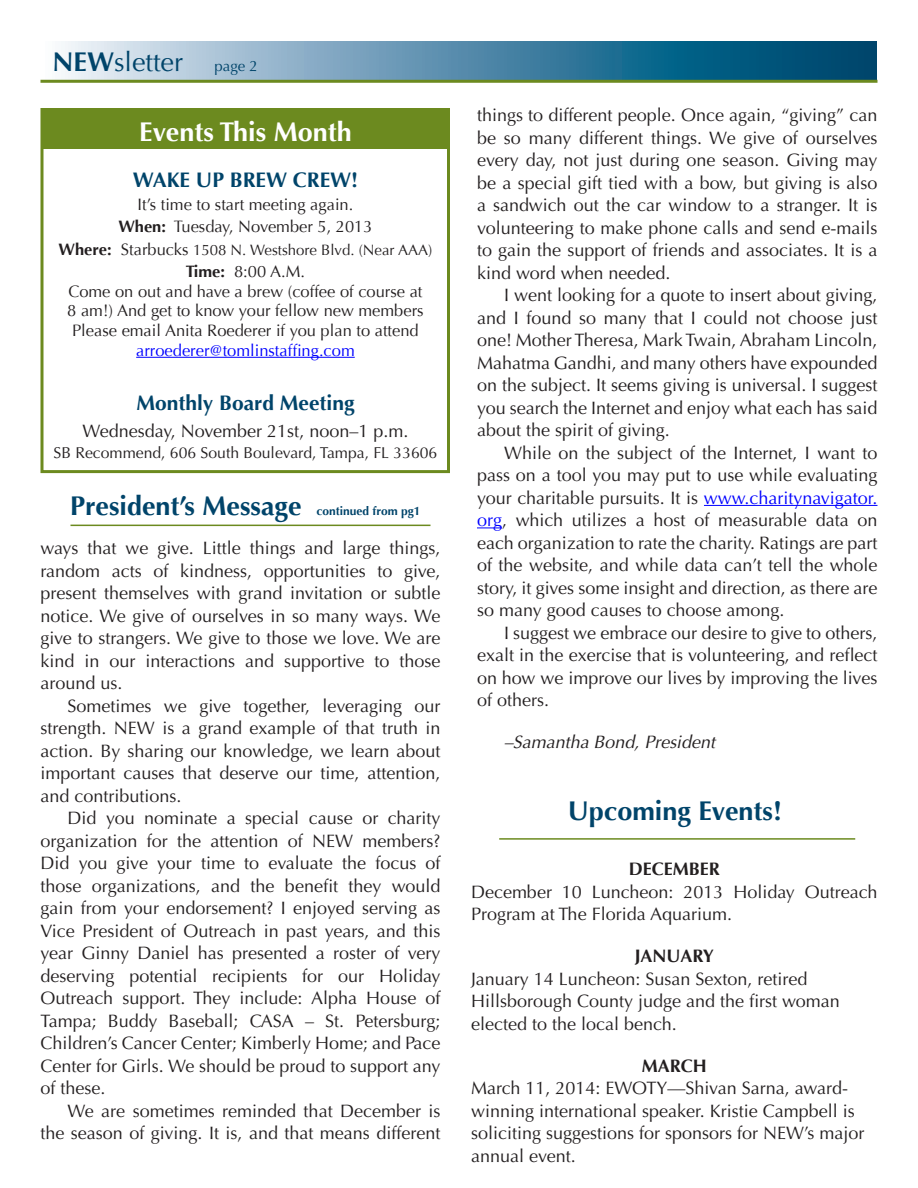
<style>
.page{position:relative;width:918px;height:1188px;background:#fff}
.page>*{position:absolute;margin:0;border:0;box-sizing:border-box;transform-origin:0 0}
.t1{font:700 27px "Optima";color:#00446a}
.t2{font:27px "Optima";color:#00446a}
.t3{font:700 27px "Optima";color:#fff}
.t4{font:700 21px "Optima";color:#00446a}
.t5{font:18px/22.5px "Optima";color:#231f20;text-align:justify}
.t6{font:italic 18px "Optima";color:#231f20}
.t7{font:700 18px "Optima";color:#231f20}
.t8{font:16.5px/19.5px "Optima";color:#231f20}
.t9{font:16.5px "Optima";color:#00f}
.t10{font:15.75px "Optima";color:#231f20}
.t11{font:15px "Optima";color:#231f20}
.t12{font:700 12px "Optima";color:#00446a}
.s1{font-weight:700}
.s2{font-size:15px}
.s3{font-weight:700;font-size:16.5px}
.s4{font-size:16.5px}
.s5{color:#00f}
</style>
<div class="page">
<div style="left:42px;top:109px;width:408px;height:40px;background:#6c8a1f"></div>
<div style="left:40px;top:108px;width:410px;height:365px;border:3px solid #6c8a1f"></div>
<svg style="left:41px;top:41px;width:836px;height:39px;background:#5e92ae"></svg>
<hr style="left:40px;top:80px;width:838px;height:3px;background:#6c8a1f">
<hr style="left:136px;top:357px;width:219px;height:1px;background:#00f">
<hr style="left:70px;top:525px;width:360px;height:1px;background:#6c8a1f">
<hr style="left:499px;top:838px;width:356px;height:2px;background:#6c8a1f">
<hr style="left:704px;top:505px;width:173px;height:1px;background:#00f">
<svg style="left:477px;top:527px;width:25px;height:1px"></svg>
<p class="t2" style="left:52px;top:46px;width:207px"><span class="s1">NEW</span>sletter <span class="s2">page 2</span></p>
<p class="t3" style="left:139px;top:116px;width:214px">Events This Month</p>
<p class="t4" style="left:133px;top:168px;width:227px">WAKE UP BREW CREW!</p>
<p class="t8" style="left:138px;top:194px;width:217px">It’s time to start meeting again.</p>
<p class="t8" style="left:118px;top:217px;width:256px"><span class="s1">When:</span> Tuesday, November 5, 2013</p>
<p class="t11" style="left:59px;top:241px;width:375px"><span class="s3">Where:</span> <span class="s4">Starbucks</span> 1508 N. Westshore Blvd. (Near AAA)</p>
<p class="t8" style="left:186px;top:262px;width:121px"><span class="s1">Time:</span> 8:00 A.M.</p>
<p class="t8" style="left:67px;top:282px;width:358px">Come on out and have a brew (coffee of course at<br>8 am!) And get to know your fellow new members</p>
<p class="t8" style="left:72px;top:321px;width:348px">Please email Anita Roederer if you plan to attend</p>
<p class="t9" style="left:136px;top:340px;width:220px">arroederer@tomlinstaffing.com</p>
<p class="t4" style="left:136px;top:390px;width:220px">Monthly Board Meeting</p>
<p class="t5" style="left:83px;top:420px;width:327px">Wednesday, November 21st, noon–1 p.m.</p>
<p class="t10" style="left:54px;top:443px;width:385px">SB Recommend, 606 South Boulevard, Tampa, FL 33606</p>
<p class="t1" style="left:70px;top:490px;width:233px">President’s Message</p>
<p class="t12" style="left:317px;top:504px;width:105px">continued from pg1</p>
<p class="t5" style="left:40px;top:537px;width:402px">ways that we give. Little things and large things, random acts of kindness, opportunities to give, present themselves with grand invitation or subtle notice. We give of ourselves in so many ways. We give to strangers. We give to those we love. We are kind in our interactions and supportive to those around us.</p>
<p class="t5" style="left:40px;top:695px;width:402px;text-indent:27px">Sometimes we give together, leveraging our strength. NEW is a grand example of that truth in action. By sharing our knowledge, we learn about important causes that deserve our time, attention, and contributions.</p>
<p class="t5" style="left:40px;top:807px;width:402px;text-indent:27px">Did you nominate a special cause or charity organization for the attention of NEW members?<br>Did you give your time to evaluate the focus of those organizations, and the benefit they would gain from your endorsement? I enjoyed serving as Vice President of Outreach in past years, and this year Ginny Daniel has presented a roster of very deserving potential recipients for our Holiday Outreach support. They include: Alpha House of Tampa; Buddy Baseball; CASA – St. Petersburg; Children’s Cancer Center; Kimberly Home; and Pace Center for Girls. We should be proud to support any of these.</p>
<p class="t5" style="left:40px;top:1100px;width:402px;text-align:right">We are sometimes reminded that December is the season of giving. It is, and that means different</p>
<p class="t5" style="left:477px;top:104px;width:402px">things to different people. Once again, “giving” can be so many different things. We give of ourselves every day, not just during one season. Giving may be a special gift tied with a bow, but giving is also a sandwich out the car window to a stranger. It is volunteering to make phone calls and send e-mails to gain the support of friends and associates. It is a kind word when needed.</p>
<p class="t5" style="left:477px;top:284px;width:402px;text-indent:27px">I went looking for a quote to insert about giving, and I found so many that I could not choose just one! Mother Theresa, Mark Twain, Abraham Lincoln, Mahatma Gandhi, and many others have expounded on the subject. It seems giving is universal. I suggest you search the Internet and enjoy what each has said about the spirit of giving.</p>
<p class="t5" style="left:477px;top:442px;width:402px;text-indent:27px">While on the subject of the Internet, I want to pass on a tool you may put to use while evaluating your charitable pursuits. It is <span class="s5">www.charitynavigator. org</span>, which utilizes a host of measurable data on each organization to rate the charity. Ratings are part of the website, and while data can’t tell the whole story, it gives some insight and direction, as there are so many good causes to choose among.</p>
<p class="t5" style="left:477px;top:622px;width:402px;text-indent:27px">I suggest we embrace our desire to give to others, exalt in the exercise that is volunteering, and reflect on how we improve our lives by improving the lives of others.</p>
<p class="t6" style="left:504px;top:732px;width:213px">–Samantha Bond, President</p>
<p class="t1" style="left:568px;top:795px;width:216px">Upcoming Events!</p>
<p class="t7" style="left:629px;top:858px;width:93px">DECEMBER</p>
<p class="t5" style="left:471px;top:880px;width:408px">December 10 Luncheon: 2013 Holiday Outreach<br>Program at The Florida Aquarium.</p>
<p class="t7" style="left:635px;top:945px;width:81px">JANUARY</p>
<p class="t5" style="left:471px;top:967px;width:370px;text-align:left">January 14 Luncheon: Susan Sexton, retired<br>Hillsborough County judge and the first woman elected to the local bench.</p>
<p class="t7" style="left:642px;top:1055px;width:67px">MARCH</p>
<p class="t5" style="left:471px;top:1077px;width:395px;text-align:left">March 11, 2014: EWOTY—Shivan Sarna, award&shy;winning international speaker. Kristie Campbell is soliciting suggestions for sponsors for NEW’s major annual event.</p>
</div>
